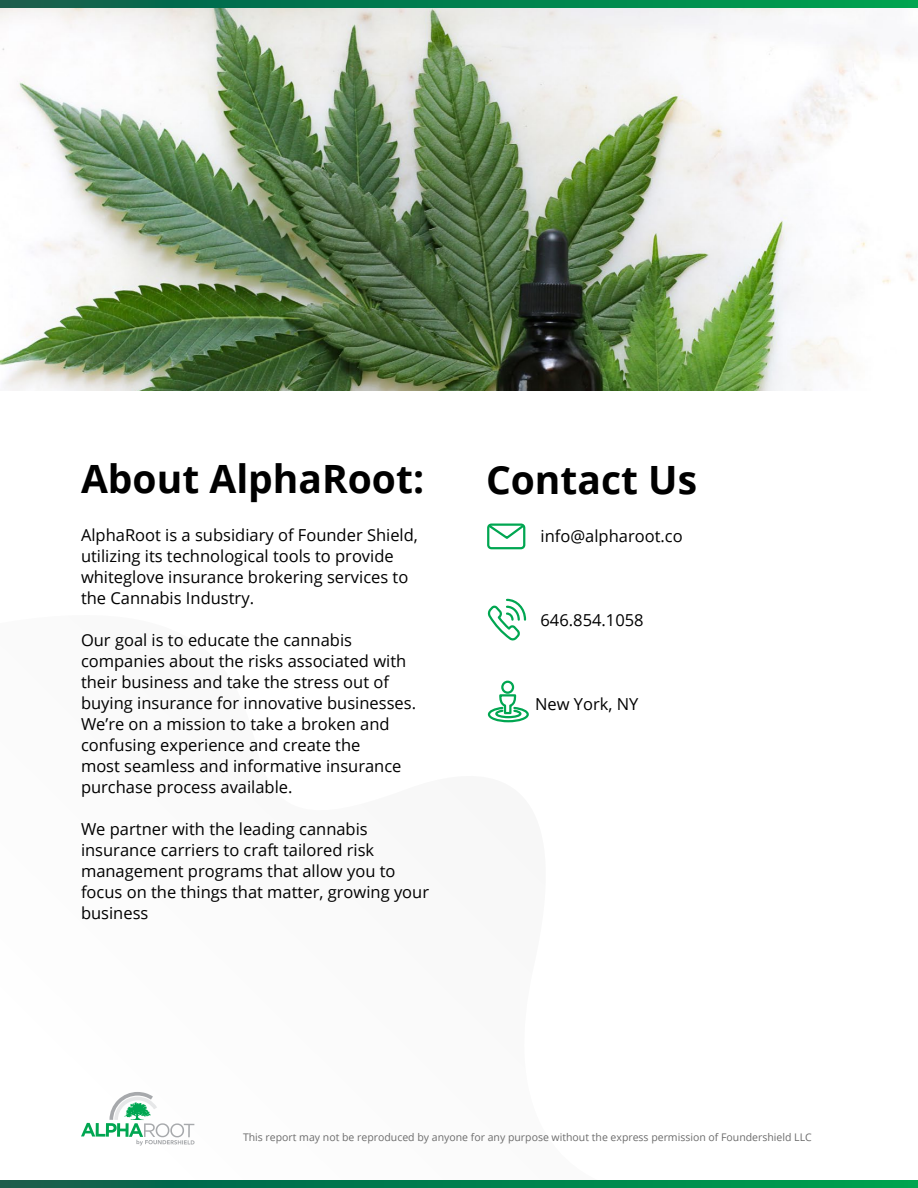
<style>
.page{position:relative;width:918px;height:1188px;background:#fff}
.page>*{position:absolute;margin:0;border:0;box-sizing:border-box;transform-origin:0 0}
.t1{font:700 39px "Open Sans";color:#000}
.t2{font:16.5px/21px "Open Sans";color:#000}
.t3{font:10.5px "Open Sans";color:#6c6c6c}
</style>
<div class="page">
<img style="left:0;top:8px;width:915px;height:383px">
<div style="left:487px;top:524px;width:38px;height:25px;border:2px solid #00a651;border-radius:3px"></div>
<svg style="left:487px;top:523px;width:39px;height:18px"></svg>
<svg style="left:487px;top:598px;width:40px;height:43px"></svg>
<svg style="left:487px;top:680px;width:42px;height:43px"></svg>
<svg style="left:0;top:0;width:918px;height:8px"></svg>
<svg style="left:0;top:1180px;width:918px;height:8px"></svg>
<svg style="left:81px;top:1092px;width:114px;height:54px"></svg>
<h1 class="t1" style="left:81px;top:451px;width:345px">About AlphaRoot:</h1>
<p class="t2" style="left:81px;top:524px;width:338px">AlphaRoot is a subsidiary of Founder Shield, utilizing its technological tools to provide whiteglove insurance brokering services to the Cannabis Industry.</p>
<p class="t2" style="left:81px;top:629px;width:337px">Our goal is to educate the cannabis companies about the risks associated with their business and take the stress out of buying insurance for innovative businesses.<br>We’re on a mission to take a broken and confusing experience and create the<br>most seamless and informative insurance purchase process available.</p>
<p class="t2" style="left:81px;top:818px;width:350px">We partner with the leading cannabis insurance carriers to craft tailored risk management programs that allow you to focus on the things that matter, growing your business</p>
<h1 class="t1" style="left:486px;top:452px;width:213px">Contact Us</h1>
<p class="t2" style="left:541px;top:525px;width:144px">info@alpharoot.co</p>
<p class="t2" style="left:541px;top:609px;width:105px">646.854.1058</p>
<p class="t2" style="left:535px;top:693px;width:105px">New York, NY</p>
<p class="t3" style="left:243px;top:1130px;width:570px">This report may not be reproduced by anyone for any purpose without the express permission of Foundershield LLC</p>
</div>
